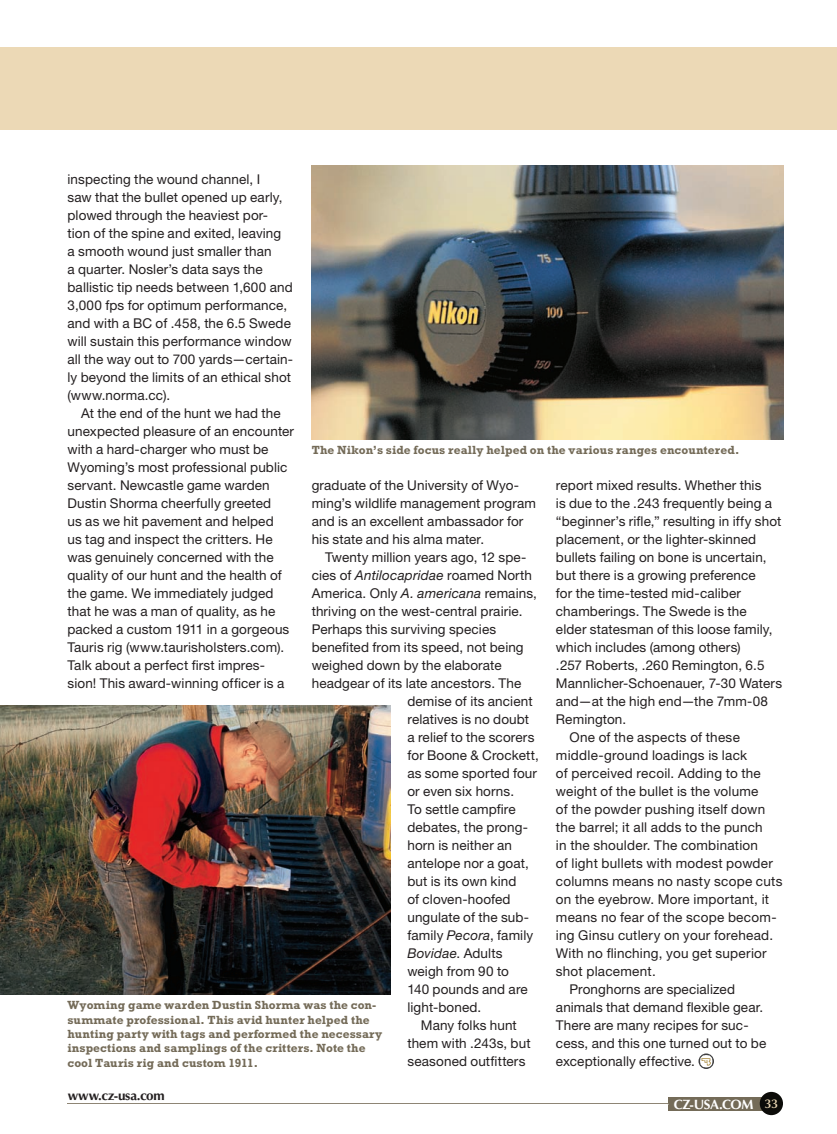
<style>
.page{position:relative;width:837px;height:1134px;background:#fff}
.page>*{position:absolute;margin:0;border:0;box-sizing:border-box;transform-origin:0 0}
.t1{font:13.5px/18px "Helvetica Neue LT Std";letter-spacing:.01em;color:#231f20}
.t2{font:700 13.5px "Optima LT Std";letter-spacing:-.015em;color:#231f20}
.t3{font:italic 13.5px "Helvetica Neue LT Std";letter-spacing:.01em;color:#231f20}
.t4{font:700 13.5px "Optima LT Std";letter-spacing:-.03em;color:#fff}
.t5{font:700 12px/14.4px "Rockwell";letter-spacing:.005em;color:#746b58}
.s1{font-style:italic}
.s2{font-style:normal}
.s3{font-weight:600;font-size:12.75px;color:#ecd9b6}
</style>
<div class="page">
<div style="left:668px;top:1097px;width:96px;height:14px;background:#746b58"></div>
<div style="left:760px;top:1092px;width:23px;height:23px;background:#0c0c09;border-radius:50%"></div>
<div style="left:0;top:47px;width:837px;height:83px;background:#ecd9b6"></div>
<img style="left:312px;top:166px;width:471px;height:273px">
<img style="left:0;top:705px;width:390px;height:289px">
<svg style="left:698px;top:1053px;width:16px;height:16px"></svg>
<p class="t1" style="left:68px;top:171px;width:227px">inspecting the wound channel, I<br>saw that the bullet opened up early, plowed through the heaviest por&shy;tion of the spine and exited, leaving<br>a smooth wound just smaller than<br>a quarter. Nosler’s data says the ballistic tip needs between 1,600 and 3,000 fps for optimum performance, and with a BC of .458, the 6.5 Swede will sustain this performance window all the way out to 700 yards—certain&shy;ly beyond the limits of an ethical shot (www.norma.cc).</p>
<p class="t1" style="left:68px;top:406px;width:228px;text-indent:14px">At the end of the hunt we had the unexpected pleasure of an encounter with a hard-charger who must be Wyoming’s most professional public servant. Newcastle game warden Dustin Shorma cheerfully greeted<br>us as we hit pavement and helped<br>us tag and inspect the critters. He was genuinely concerned with the quality of our hunt and the health of the game. We immediately judged that he was a man of quality, as he packed a custom 1911 in a gorgeous Tauris rig (www.taurisholsters.com).<br>Talk about a perfect first impres&shy;sion! This award-winning officer is a</p>
<p class="t5" style="left:312px;top:444px;width:429px">The Nikon’s side focus really helped on the various ranges encountered.</p>
<p class="t1" style="left:312px;top:478px;width:226px">graduate of the University of Wyo&shy;ming’s wildlife management program and is an excellent ambassador for his state and his alma mater.</p>
<p class="t1" style="left:325px;top:550px;width:203px">Twenty million years ago, 12 spe-</p>
<p class="t1" style="left:312px;top:568px;width:222px">cies of <span class="s1">Antilocapridae</span> roamed North</p>
<p class="t1" style="left:312px;top:586px;width:227px">America. Only <span class="s1">A. americana</span> remains,</p>
<p class="t1" style="left:312px;top:604px;width:212px">thriving on the west-central prairie.</p>
<p class="t1" style="left:312px;top:622px;width:186px">Perhaps this surviving species</p>
<p class="t1" style="left:312px;top:640px;width:213px">benefited from its speed, not being</p>
<p class="t1" style="left:312px;top:658px;width:191px">weighed down by the elaborate</p>
<p class="t1" style="left:312px;top:676px;width:211px">headgear of its late ancestors. The</p>
<p class="t1" style="left:407px;top:694px;width:127px">demise of its ancient</p>
<p class="t1" style="left:407px;top:712px;width:123px">relatives is no doubt</p>
<p class="t1" style="left:407px;top:730px;width:129px">a relief to the scorers</p>
<p class="t1" style="left:407px;top:748px;width:133px">for Boone &amp; Crockett,</p>
<p class="t1" style="left:407px;top:766px;width:131px">as some sported four</p>
<p class="t1" style="left:407px;top:784px;width:108px">or even six horns.</p>
<p class="t1" style="left:407px;top:802px;width:110px">To settle campfire</p>
<p class="t1" style="left:407px;top:820px;width:122px">debates, the prong-</p>
<p class="t1" style="left:407px;top:838px;width:106px">horn is neither an</p>
<p class="t1" style="left:407px;top:856px;width:123px">antelope nor a goat,</p>
<p class="t1" style="left:407px;top:874px;width:111px">but is its own kind</p>
<p class="t1" style="left:407px;top:892px;width:105px">of cloven-hoofed</p>
<p class="t1" style="left:407px;top:910px;width:123px">ungulate of the sub-</p>
<p class="t1" style="left:407px;top:928px;width:127px">family <span class="s1">Pecora</span>, family</p>
<p class="t3" style="left:407px;top:949px;width:96px">Bovidae<span class="s2">. Adults</span></p>
<p class="t1" style="left:407px;top:964px;width:103px">weigh from 90 to</p>
<p class="t1" style="left:407px;top:982px;width:122px">140 pounds and are</p>
<p class="t1" style="left:407px;top:1000px;width:75px">light-boned.</p>
<p class="t1" style="left:421px;top:1018px;width:97px">Many folks hunt</p>
<p class="t1" style="left:407px;top:1036px;width:125px">them with .243s, but</p>
<p class="t1" style="left:407px;top:1054px;width:120px">seasoned outfitters</p>
<p class="t1" style="left:556px;top:478px;width:207px">report mixed results. Whether this</p>
<p class="t1" style="left:556px;top:496px;width:218px">is due to the .243 frequently being a</p>
<p class="t1" style="left:556px;top:514px;width:227px">“beginner’s rifle,” resulting in iffy shot</p>
<p class="t1" style="left:556px;top:532px;width:202px">placement, or the lighter-skinned</p>
<p class="t1" style="left:556px;top:550px;width:212px">bullets failing on bone is uncertain,</p>
<p class="t1" style="left:556px;top:568px;width:201px">but there is a growing preference</p>
<p class="t1" style="left:556px;top:586px;width:187px">for the time-tested mid-caliber</p>
<p class="t1" style="left:556px;top:604px;width:192px">chamberings. The Swede is the</p>
<p class="t1" style="left:556px;top:622px;width:218px">elder statesman of this loose family,</p>
<p class="t1" style="left:556px;top:640px;width:186px">which includes (among others)</p>
<p class="t1" style="left:556px;top:658px;width:210px">.257 Roberts, .260 Remington, 6.5</p>
<p class="t1" style="left:556px;top:676px;width:228px">Mannlicher-Schoenauer, 7-30 Waters</p>
<p class="t1" style="left:556px;top:694px;width:214px">and—at the high end—the 7mm-08</p>
<p class="t1" style="left:556px;top:712px;width:72px">Remington.</p>
<p class="t1" style="left:569px;top:730px;width:172px">One of the aspects of these</p>
<p class="t1" style="left:556px;top:748px;width:193px">middle-ground loadings is lack</p>
<p class="t1" style="left:556px;top:766px;width:206px">of perceived recoil. Adding to the</p>
<p class="t1" style="left:556px;top:784px;width:204px">weight of the bullet is the volume</p>
<p class="t1" style="left:556px;top:802px;width:211px">of the powder pushing itself down</p>
<p class="t1" style="left:556px;top:820px;width:208px">the barrel; it all adds to the punch</p>
<p class="t1" style="left:556px;top:838px;width:204px">in the shoulder. The combination</p>
<p class="t1" style="left:556px;top:856px;width:219px">of light bullets with modest powder</p>
<p class="t1" style="left:556px;top:874px;width:228px">columns means no nasty scope cuts</p>
<p class="t1" style="left:556px;top:892px;width:215px">on the eyebrow. More important, it</p>
<p class="t1" style="left:556px;top:910px;width:222px">means no fear of the scope becom-</p>
<p class="t1" style="left:556px;top:928px;width:219px">ing Ginsu cutlery on your forehead.</p>
<p class="t1" style="left:556px;top:946px;width:212px">With no flinching, you get superior</p>
<p class="t1" style="left:556px;top:964px;width:101px">shot placement.</p>
<p class="t1" style="left:569px;top:982px;width:167px">Pronghorns are specialized</p>
<p class="t1" style="left:556px;top:1000px;width:209px">animals that demand flexible gear.</p>
<p class="t1" style="left:556px;top:1018px;width:194px">There are many recipes for suc-</p>
<p class="t1" style="left:556px;top:1036px;width:212px">cess, and this one turned out to be</p>
<p class="t1" style="left:556px;top:1054px;width:141px">exceptionally effective.</p>
<p class="t5" style="left:68px;top:999px;width:316px">Wyoming game warden Dustin Shorma was the con&shy;summate professional. This avid hunter helped the hunting party with tags and performed the necessary inspections and samplings of the critters. Note the cool Tauris rig and custom 1911.</p>
<p class="t2" style="left:68px;top:1090px;width:99px">www.cz-usa.com</p>
<p class="t4" style="left:674px;top:1099px;width:106px">CZ-USA.COM <span class="s3">33</span></p>
</div>
